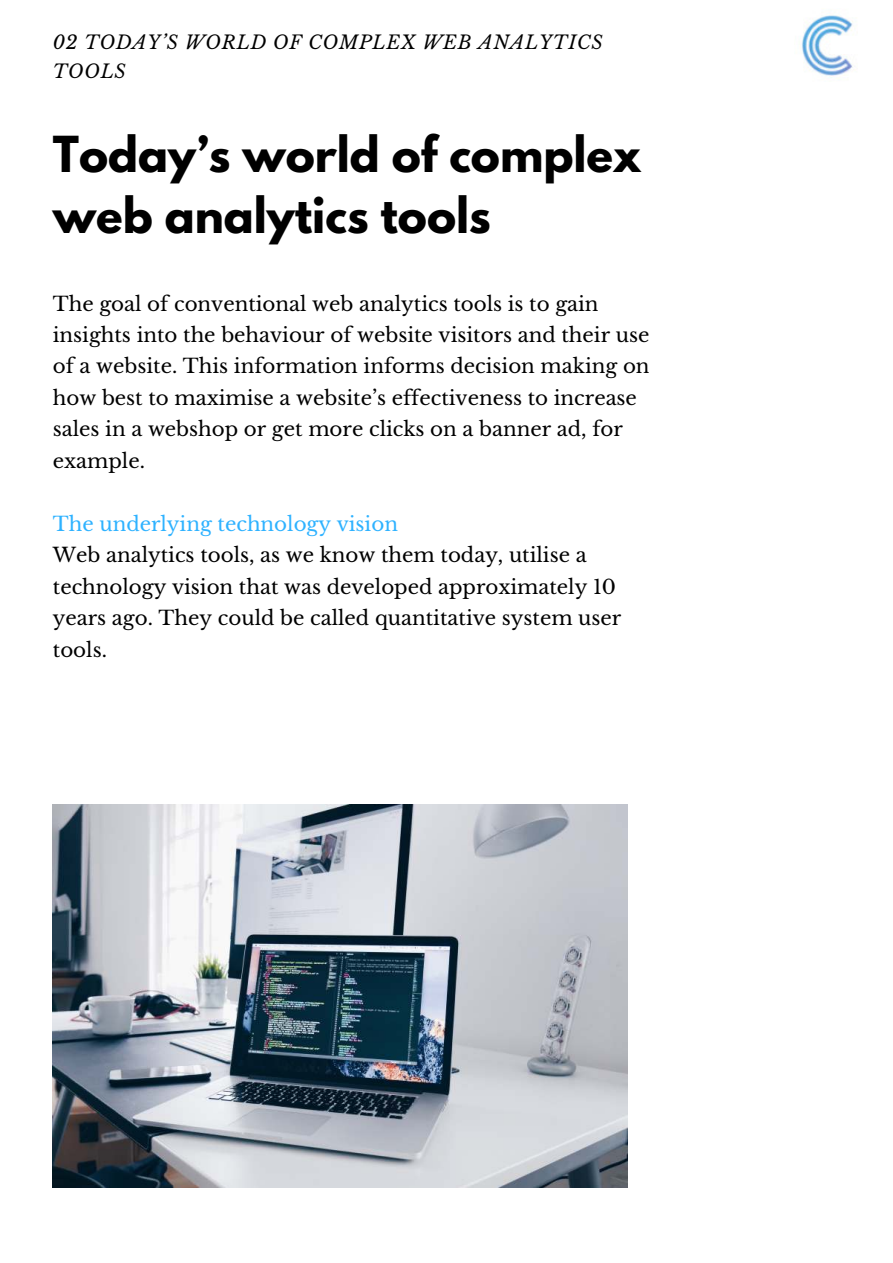
<style>
.page{position:relative;width:893px;height:1263px;background:#fff}
.page>*{position:absolute;margin:0;border:0;box-sizing:border-box;transform-origin:0 0}
.t1{font:700 43.95px/60.8px "League Spartan";color:#000}
.t2{font:19.8px/31.5px "Libre Baskerville";color:#000}
.t3{font:19.8px "Libre Baskerville";color:#2eb2ff}
.t4{font:italic 18.9px/29.2px "Libre Baskerville";letter-spacing:.04em;color:#000}
</style>
<div class="page">
<img style="left:801px;top:15px;width:55px;height:64px">
<img style="left:53px;top:805px;width:574px;height:382px">
<p class="t4" style="left:53px;top:27px;width:551px">02 TODAY’S WORLD OF COMPLEX WEB ANALYTICS<br>TOOLS</p>
<h1 class="t1" style="left:53px;top:123px;width:590px">Today’s world of complex web analytics tools</h1>
<p class="t2" style="left:53px;top:288px;width:598px">The goal of conventional web analytics tools is to gain insights into the behaviour of website visitors and their use of a website. This information informs decision making on how best to maximise a website’s effectiveness to increase sales in a webshop or get more clicks on a banner ad, for example.</p>
<p class="t3" style="left:53px;top:512px;width:346px">The underlying technology vision</p>
<p class="t2" style="left:53px;top:540px;width:570px">Web analytics tools, as we know them today, utilise a technology vision that was developed approximately 10 years ago. They could be called quantitative system user tools.</p>
</div>
